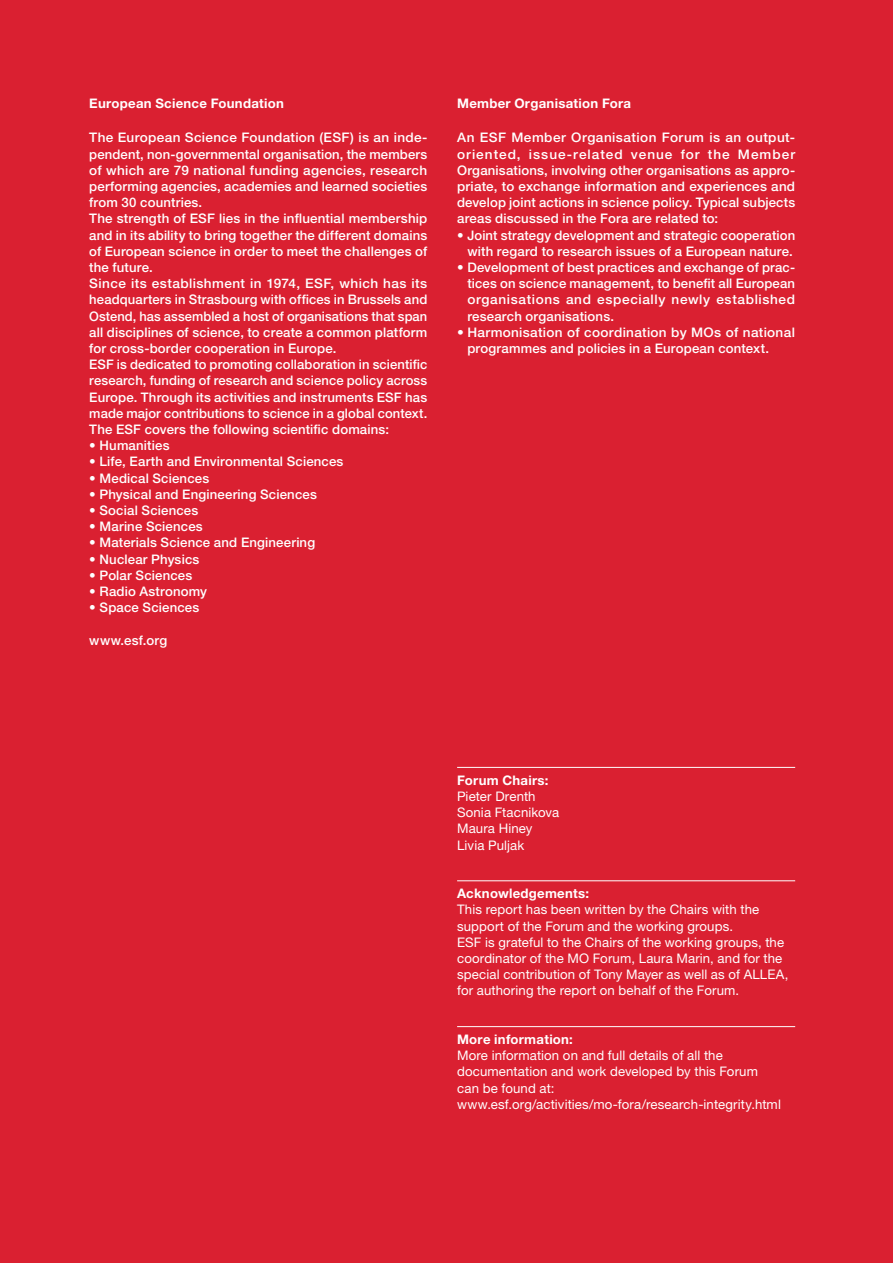
<style>
.page{position:relative;width:893px;height:1263px;background:#da2031}
.page>*{position:absolute;margin:0;border:0;box-sizing:border-box;transform-origin:0 0}
.t1{font:500 13.2px/16.2px "Helvetica Neue LT Std";letter-spacing:.01em;color:#fff}
.t2{font:13.2px/16.2px "Helvetica Neue LT Std";letter-spacing:.01em;color:#fff}
.t3{font:700 13.2px "Helvetica Neue LT Std";letter-spacing:.02em;color:#fff}
</style>
<div class="page">
<hr style="left:457px;top:767px;width:338px;height:1px;background:#fff">
<hr style="left:457px;top:880px;width:338px;height:1px;background:#fff">
<hr style="left:457px;top:1026px;width:338px;height:1px;background:#fff">
<p class="t3" style="left:89px;top:95px;width:196px">European Science Foundation</p>
<p class="t1" style="left:89px;top:129px;width:340px">The European Science Foundation (ESF) is an inde&shy;pendent, non-governmental organisation, the members of which are 79 national funding agencies, research performing agencies, academies and learned societies from 30 countries.<br>The strength of ESF lies in the influential membership and in its ability to bring together the different domains of European science in order to meet the challenges of the future.<br>Since its establishment in 1974, ESF, which has its headquarters in Strasbourg with offices in Brussels and Ostend, has assembled a host of organisations that span all disciplines of science, to create a common platform for cross-border cooperation in Europe.<br>ESF is dedicated to promoting collaboration in scientific research, funding of research and science policy across Europe. Through its activities and instruments ESF has made major contributions to science in a global context.<br>The ESF covers the following scientific domains:</p>
<p class="t1" style="left:89px;top:437px;width:82px">• Humanities</p>
<p class="t1" style="left:89px;top:453px;width:256px">• Life, Earth and Environmental Sciences</p>
<p class="t1" style="left:89px;top:470px;width:121px">• Medical Sciences</p>
<p class="t1" style="left:89px;top:486px;width:229px">• Physical and Engineering Sciences</p>
<p class="t1" style="left:89px;top:502px;width:111px">• Social Sciences</p>
<p class="t1" style="left:89px;top:518px;width:115px">• Marine Sciences</p>
<p class="t1" style="left:89px;top:534px;width:227px">• Materials Science and Engineering</p>
<p class="t1" style="left:89px;top:551px;width:112px">• Nuclear Physics</p>
<p class="t1" style="left:89px;top:567px;width:104px">• Polar Sciences</p>
<p class="t1" style="left:89px;top:583px;width:119px">• Radio Astronomy</p>
<p class="t1" style="left:89px;top:599px;width:112px">• Space Sciences</p>
<p class="t1" style="left:89px;top:632px;width:79px">www.esf.org</p>
<p class="t3" style="left:457px;top:95px;width:176px">Member Organisation Fora</p>
<p class="t1" style="left:457px;top:129px;width:340px;text-align:justify">An ESF Member Organisation Forum is an output&shy;oriented, issue-related venue for the Member Organisations, involving other organisations as appro&shy;priate, to exchange information and experiences and develop joint actions in science policy. Typical subjects areas discussed in the Fora are related to:</p>
<p class="t1" style="left:457px;top:227px;width:340px;text-align:center">• Joint strategy development and strategic cooperation with regard to research issues of a European nature.</p>
<p class="t1" style="left:467px;top:259px;width:329px;text-align:justify;text-indent:-10px">• Development of best practices and exchange of prac&shy;tices on science management, to benefit all European organisations and especially newly established research organisations.</p>
<p class="t1" style="left:467px;top:324px;width:329px;text-indent:-10px">• Harmonisation of coordination by MOs of national programmes and policies in a European context.</p>
<p class="t3" style="left:457px;top:772px;width:93px">Forum Chairs:</p>
<p class="t2" style="left:457px;top:788px;width:104px">Pieter Drenth<br>Sonia Ftacnikova<br>Maura Hiney<br>Livia Puljak</p>
<p class="t3" style="left:457px;top:885px;width:133px">Acknowledgements:</p>
<p class="t2" style="left:457px;top:901px;width:333px">This report has been written by the Chairs with the support of the Forum and the working groups.<br>ESF is grateful to the Chairs of the working groups, the coordinator of the MO Forum, Laura Marin, and for the special contribution of Tony Mayer as well as of ALLEA, for authoring the report on behalf of the Forum.</p>
<p class="t3" style="left:457px;top:1031px;width:117px">More information:</p>
<p class="t2" style="left:457px;top:1047px;width:325px">More information on and full details of all the documentation and work developed by this Forum can be found at: www.esf.org/activities/mo-fora/research-integrity.html</p>
</div>
